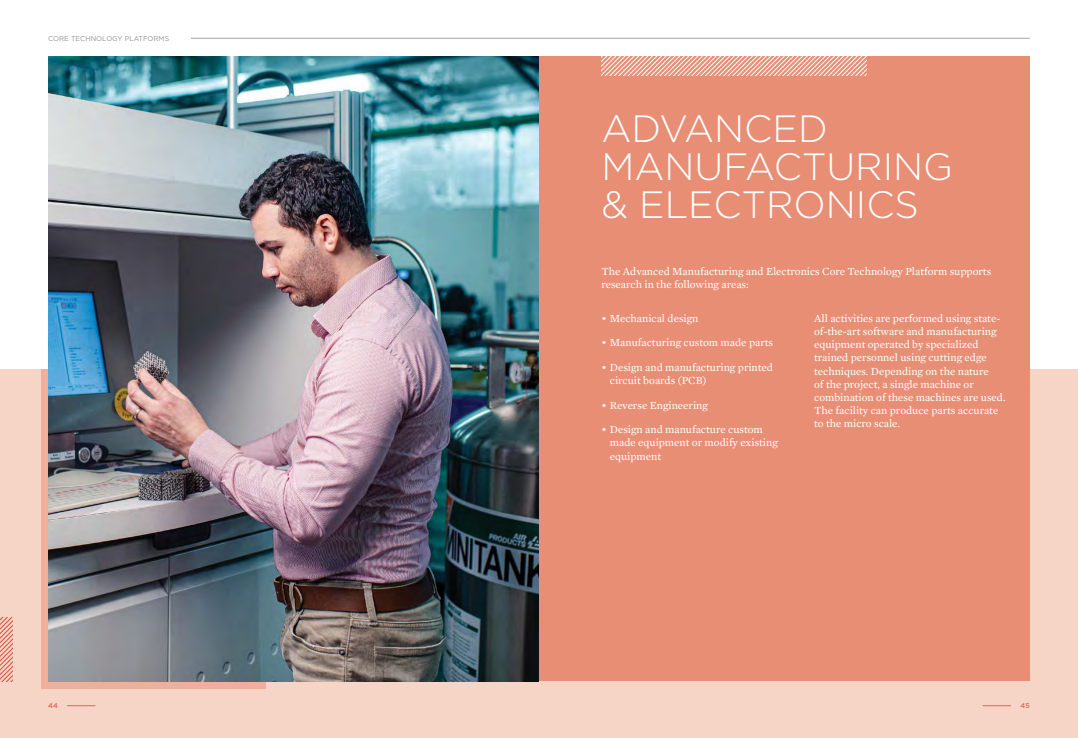
<style>
.page{position:relative;width:1078px;height:738px;background:#fff}
.page>*{position:absolute;margin:0;border:0;box-sizing:border-box;transform-origin:0 0}
.Section_Title{font:300 38px/38px "Gotham";color:#fff}
.Body_2{font:11px/13.2px "Mercury Text G2";color:#fff}
.t1{font:7px "Gotham";color:#919396}
.Names{font:500 7px "Gotham";color:#df674f}
</style>
<div class="page">
<hr style="left:191px;top:38px;width:838px;height:1px;background:#a2a4a7">
<div style="left:0;top:369px;width:1077px;height:368px;background:#f6d4c6"></div>
<div style="left:41px;top:369px;width:224px;height:318px;background:#efb09b"></div>
<div style="left:539px;top:57px;width:490px;height:623px;background:#e78e75"></div>
<svg style="left:601px;top:57px;width:265px;height:18px"></svg>
<img style="left:48px;top:57px;width:491px;height:623px">
<svg style="left:0;top:617px;width:12px;height:63px"></svg>
<p class="t1" style="left:48px;top:34px;width:122px">CORE TECHNOLOGY PLATFORMS</p>
<p class="Section_Title" style="left:601px;top:108px;width:353px">ADVANCED<br>MANUFACTURING &amp; ELECTRONICS</p>
<p class="Body_2" style="left:601px;top:264px;width:391px">The Advanced Manufacturing and Electronics Core Technology Platform supports research in the following areas:</p>
<p class="Body_2" style="left:601px;top:311px;width:98px">• Mechanical design</p>
<p class="Body_2" style="left:601px;top:336px;width:173px">• Manufacturing custom made parts</p>
<p class="Body_2" style="left:609px;top:360px;width:165px;text-indent:-9px">• Design and manufacturing printed circuit boards (PCB)</p>
<p class="Body_2" style="left:601px;top:398px;width:108px">• Reverse Engineering</p>
<p class="Body_2" style="left:609px;top:422px;width:169px;text-indent:-9px">• Design and manufacture custom made equipment or modify existing equipment</p>
<p class="Body_2" style="left:814px;top:311px;width:193px">All activities are performed using state&shy;of-the-art software and manufacturing equipment operated by specialized trained personnel using cutting edge techniques. Depending on the nature<br>of the project, a single machine or combination of these machines are used.<br>The facility can produce parts accurate to the micro scale.</p>
<p class="Names" style="left:48px;top:700px;width:11px">44</p>
<p class="Names" style="left:1020px;top:700px;width:11px">45</p>
</div>
